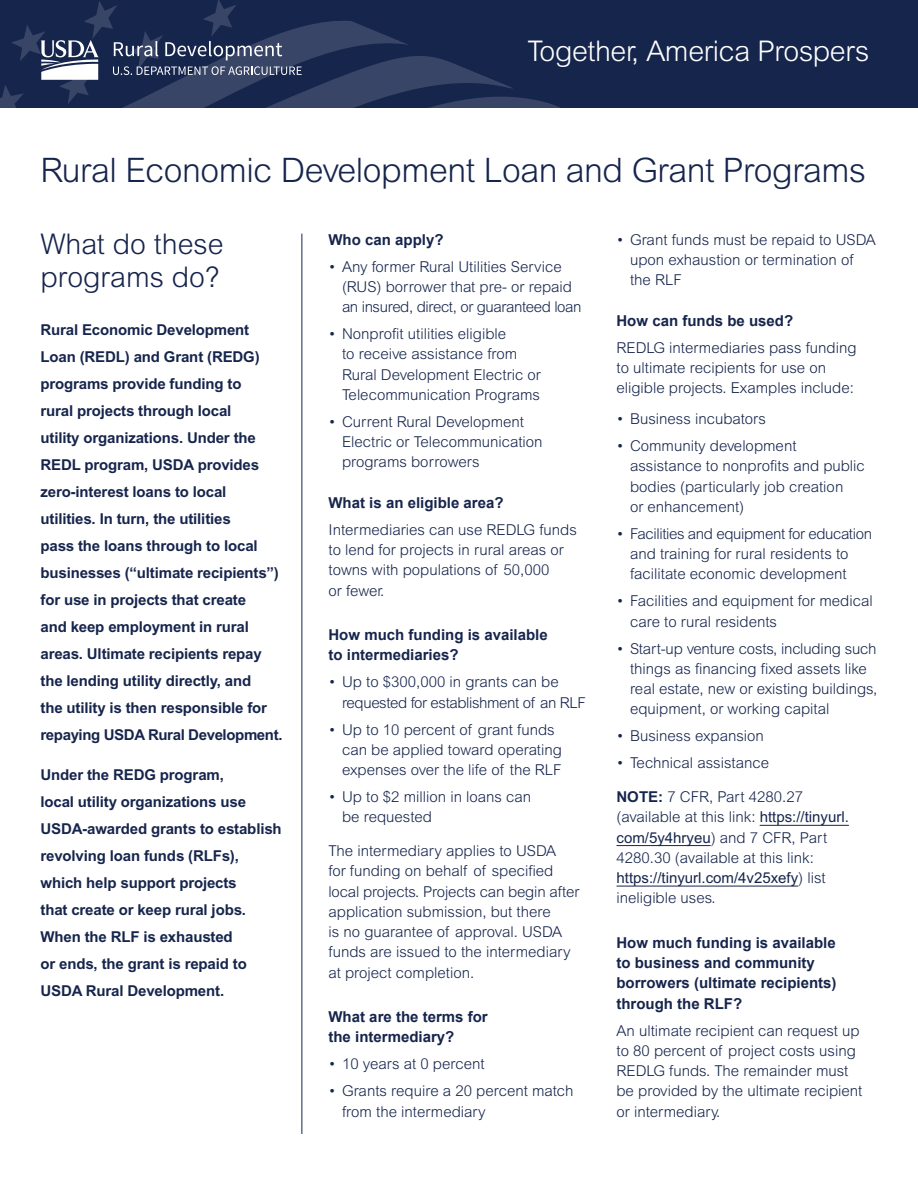
<style>
.page{position:relative;width:918px;height:1188px;background:#fff}
.page>*{position:absolute;margin:0;border:0;box-sizing:border-box;transform-origin:0 0}
.t1{font:300 33.75px "Arial MT Std";letter-spacing:-.015em;color:#16254c}
.t2{font:300 28.5px "Arial MT Std";letter-spacing:-.015em;color:#fff}
.t3{font:300 28.5px/33px "Arial MT Std";color:#16254c}
.t4{font:300 15px/20.2px "Arial MT Std";color:#16254c}
.t5{font:700 15px/27px "Arial MT Std";letter-spacing:-.01em;color:#16254c}
.t6{font:700 15px/20.2px "Arial";color:#16254c}
.t7{font:300 15px/20.2px "Arial MT Std";letter-spacing:-.025em;color:#16254c}
.s1{font-weight:700}
.s2{font-weight:400}
</style>
<div class="page">
<div style="left:0;top:0;width:918px;height:108px;background:#16254c"></div>
<svg style="left:0;top:0;width:560px;height:108px"></svg>
<hr style="left:302px;top:234px;width:1px;height:900px;background:#16254c">
<hr style="left:760px;top:825px;width:89px;height:1px;background:#16254c">
<hr style="left:616px;top:845px;width:95px;height:1px;background:#16254c">
<hr style="left:616px;top:886px;width:182px;height:1px;background:#16254c">
<p class="t2" style="left:528px;top:35px;width:344px">Together, America Prospers</p>
<h1 class="t1" style="left:40px;top:151px;width:827px">Rural Economic Development Loan and Grant Programs</h1>
<h2 class="t3" style="left:40px;top:228px;width:185px">What do these programs do?</h2>
<p class="t5" style="left:40px;top:316px;width:244px">Rural Economic Development<br>Loan (REDL) and Grant (REDG) programs provide funding to<br>rural projects through local<br>utility organizations. Under the<br>REDL program, USDA provides zero-interest loans to local utilities. In turn, the utilities<br>pass the loans through to local businesses (“ultimate recipients”) for use in projects that create<br>and keep employment in rural areas. Ultimate recipients repay the lending utility directly, and<br>the utility is then responsible for repaying USDA Rural Development.</p>
<p class="t5" style="left:40px;top:761px;width:243px">Under the REDG program,<br>local utility organizations use<br>USDA-awarded grants to establish revolving loan funds (RLFs), which help support projects<br>that create or keep rural jobs.<br>When the RLF is exhausted<br>or ends, the grant is repaid to<br>USDA Rural Development.</p>
<h3 class="t6" style="left:328px;top:230px;width:117px">Who can apply?</h3>
<p class="t4" style="left:342px;top:256px;width:241px;text-indent:-14px">• Any former Rural Utilities Service (RUS) borrower that pre- or repaid an insured, direct, or guaranteed loan</p>
<p class="t4" style="left:342px;top:324px;width:200px;text-indent:-14px">• Nonprofit utilities eligible<br>to receive assistance from<br>Rural Development Electric or<br>Telecommunication Programs</p>
<p class="t4" style="left:342px;top:411px;width:202px;text-indent:-14px">• Current Rural Development<br>Electric or Telecommunication programs borrowers</p>
<h3 class="t6" style="left:328px;top:493px;width:177px">What is an eligible area?</h3>
<p class="t4" style="left:328px;top:519px;width:250px">Intermediaries can use REDLG funds to lend for projects in rural areas or towns with populations of 50,000<br>or fewer.</p>
<h3 class="t6" style="left:328px;top:625px;width:221px">How much funding is available to intermediaries?</h3>
<p class="t7" style="left:342px;top:672px;width:245px;text-indent:-14px">• Up to $300,000 in grants can be requested for establishment of an RLF</p>
<p class="t4" style="left:342px;top:719px;width:221px;text-indent:-14px">• Up to 10 percent of grant funds can be applied toward operating expenses over the life of the RLF</p>
<p class="t4" style="left:342px;top:787px;width:191px;text-indent:-14px">• Up to $2 million in loans can be requested</p>
<p class="t4" style="left:328px;top:841px;width:253px">The intermediary applies to USDA<br>for funding on behalf of specified local projects. Projects can begin after application submission, but there<br>is no guarantee of approval. USDA funds are issued to the intermediary at project completion.</p>
<h3 class="t6" style="left:328px;top:1007px;width:161px">What are the terms for the intermediary?</h3>
<p class="t4" style="left:328px;top:1054px;width:158px">• 10 years at 0 percent</p>
<p class="t4" style="left:342px;top:1081px;width:233px;text-indent:-14px">• Grants require a 20 percent match from the intermediary</p>
<p class="t4" style="left:630px;top:229px;width:247px;text-indent:-14px">• Grant funds must be repaid to USDA upon exhaustion or termination of the RLF</p>
<h3 class="t6" style="left:616px;top:311px;width:178px">How can funds be used?</h3>
<p class="t4" style="left:616px;top:337px;width:242px">REDLG intermediaries pass funding to ultimate recipients for use on eligible projects. Examples include:</p>
<p class="t4" style="left:616px;top:409px;width:151px">• Business incubators</p>
<p class="t4" style="left:630px;top:436px;width:236px;text-indent:-14px">• Community development assistance to nonprofits and public bodies (particularly job creation<br>or enhancement)</p>
<p class="t4" style="left:630px;top:523px;width:244px;text-indent:-14px">• Facilities and equipment for education and training for rural residents to facilitate economic development</p>
<p class="t4" style="left:630px;top:591px;width:244px;text-indent:-14px">• Facilities and equipment for medical care to rural residents</p>
<p class="t4" style="left:630px;top:638px;width:249px;text-indent:-14px">• Start-up venture costs, including such things as financing fixed assets like real estate, new or existing buildings, equipment, or working capital</p>
<p class="t4" style="left:616px;top:726px;width:149px">• Business expansion</p>
<p class="t4" style="left:616px;top:753px;width:154px">• Technical assistance</p>
<p class="t4" style="left:616px;top:787px;width:234px"><span class="s1">NOTE:</span> 7 CFR, Part 4280.27 (available at this link: <span class="s2">https://tinyurl. com/5y4hryeu</span>) and 7 CFR, Part<br>4280.30 (available at this link: <span class="s2">https://tinyurl.com/4v25xefy</span>) list ineligible uses.</p>
<h3 class="t6" style="left:616px;top:933px;width:222px">How much funding is available to business and community borrowers (ultimate recipients) through the RLF?</h3>
<p class="t4" style="left:616px;top:1020px;width:247px">An ultimate recipient can request up to 80 percent of project costs using<br>REDLG funds. The remainder must be provided by the ultimate recipient or intermediary.</p>
</div>
